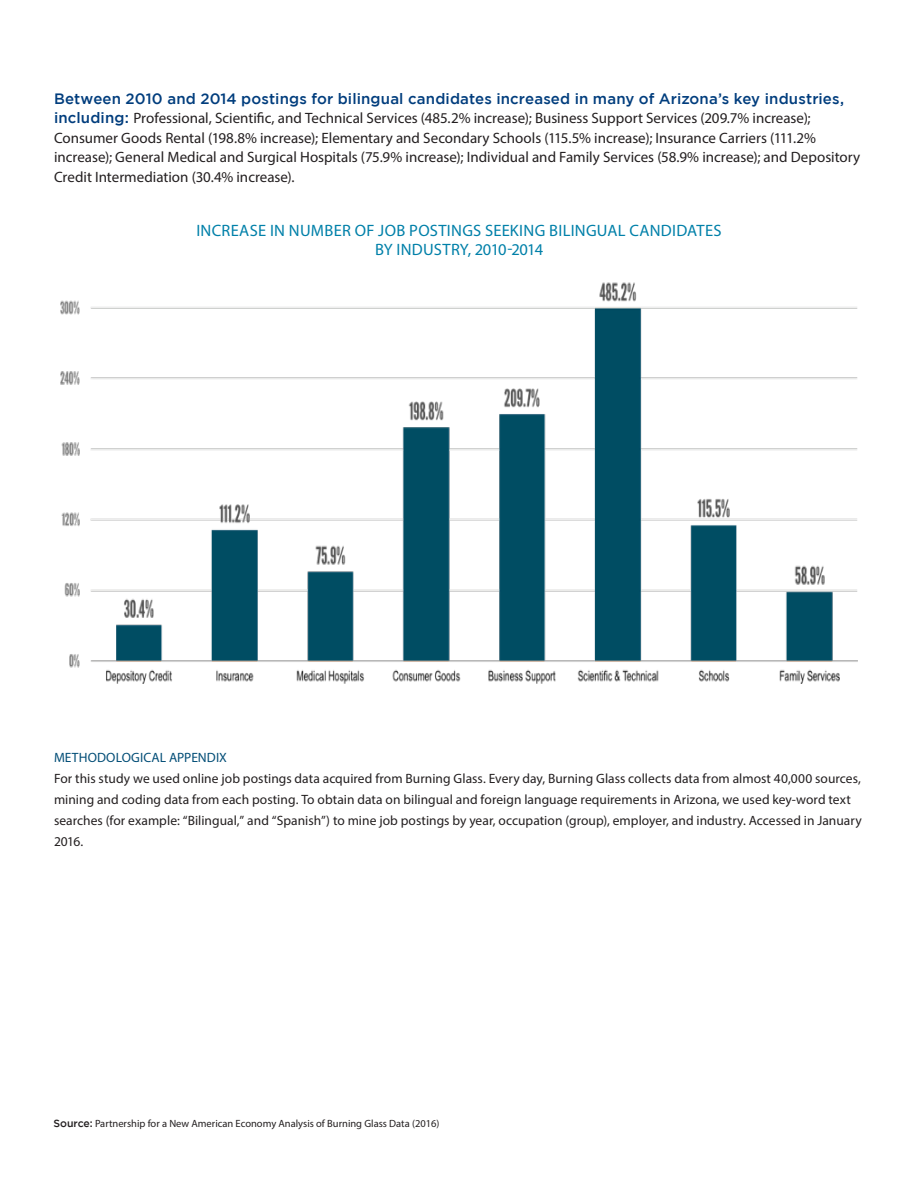
<style>
.page{position:relative;width:918px;height:1188px;background:#fff}
.page>*{position:absolute;margin:0;border:0;box-sizing:border-box;transform-origin:0 0}
.Body_Text{font:16.5px/19.5px "Myriad Pro";letter-spacing:.015em;color:#0080a9;text-align:center}
.Body_Text-2{font:15px/19.5px "Myriad Pro";color:#231f20}
.Body_Text-3{font:13.5px/21px "Myriad Pro";color:#231f20}
.Footnotes{font:10.5px "Myriad Pro";color:#231f20}
.s1{font-family:"Gotham";font-weight:500;color:#013d7d}
.s2{color:#034e77}
.s3{font-family:"Gotham";font-weight:500}
</style>
<div class="page">
<img style="left:61px;top:282px;width:796px;height:402px">
<p class="Body_Text-2" style="left:54px;top:89px;width:808px"><span class="s1">Between 2010 and 2014 postings for bilingual candidates increased in many of Arizona’s key industries, including:</span> Professional, Scientific, and Technical Services (485.2% increase); Business Support Services (209.7% increase); Consumer Goods Rental (198.8% increase); Elementary and Secondary Schools (115.5% increase); Insurance Carriers (111.2% increase); General Medical and Surgical Hospitals (75.9% increase); Individual and Family Services (58.9% increase); and Depository Credit Intermediation (30.4% increase).</p>
<p class="Body_Text" style="left:196px;top:220px;width:527px">INCREASE IN NUMBER OF JOB POSTINGS SEEKING BILINGUAL CANDIDATES<br>BY INDUSTRY, 2010-2014</p>
<p class="Body_Text-3" style="left:54px;top:747px;width:809px"><span class="s2">METHODOLOGICAL APPENDIX<br></span>For this study we used online job postings data acquired from Burning Glass. Every day, Burning Glass collects data from almost 40,000 sources, mining and coding data from each posting. To obtain data on bilingual and foreign language requirements in Arizona, we used key-word text searches (for example: “Bilingual,” and “Spanish”) to mine job postings by year, occupation (group), employer, and industry. Accessed in January 2016.</p>
<p class="Footnotes" style="left:53px;top:1117px;width:388px"><span class="s3">Source:</span> Partnership for a New American Economy Analysis of Burning Glass Data (2016)</p>
</div>
